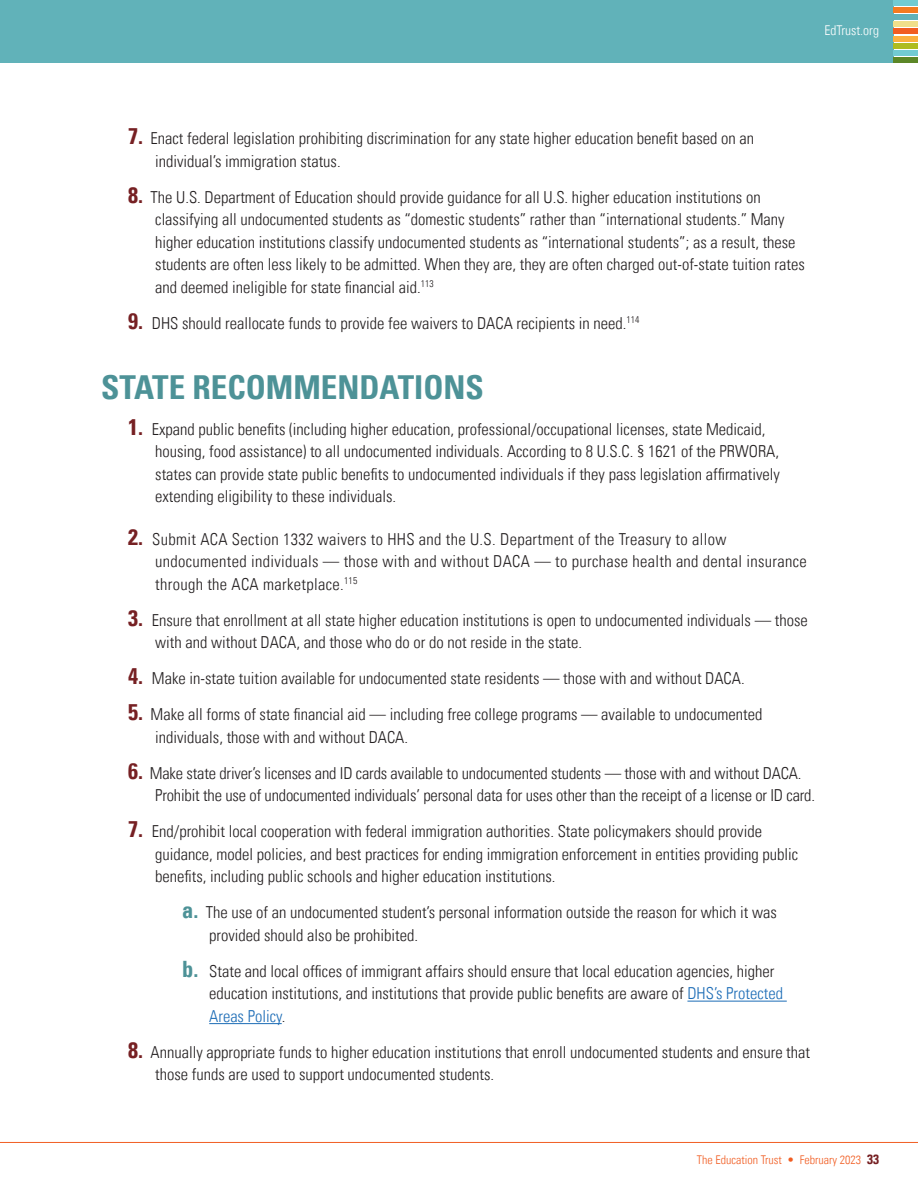
<style>
.page{position:relative;width:918px;height:1188px;background:#fff}
.page>*{position:absolute;margin:0;border:0;box-sizing:border-box;transform-origin:0 0}
.Heading_2{font:700 condensed 33px "Univers LT";color:#4d9297}
.List_Paragraph{font:300 condensed 16.5px/22.5px "Univers LT";color:#231f20}
.List_Paragraph-2{font:300 condensed 16.5px/22.5px "Univers LT";letter-spacing:.02em;color:#231f20}
.t1{font:300 condensed 13.5px "Univers LT";color:#fff}
.t2{font:300 condensed 12px "Univers LT";color:#f15d22}
.s1{font-weight:700;font-size:22.5px;color:#762023}
.s2{font-weight:700;font-size:22.5px;color:#4d9297}
.s3{color:#1c6cb6}
.s4{font-weight:700;font-size:13.5px;color:#762023}
</style>
<div class="page">
<hr style="left:0;top:1142px;width:918px;height:1px;background:#f15d22">
<div style="left:0;top:0;width:894px;height:63px;background:#61b2b9"></div>
<div style="left:894px;top:0;width:24px;height:5px;background:#72cbd2"></div>
<div style="left:894px;top:14px;width:24px;height:6px;background:#61b2b9"></div>
<div style="left:894px;top:7px;width:24px;height:5px;background:#f47b20"></div>
<div style="left:894px;top:22px;width:24px;height:5px;background:#f0df8a"></div>
<div style="left:894px;top:36px;width:24px;height:5px;background:#fbb03f"></div>
<div style="left:894px;top:29px;width:24px;height:5px;background:#f15d22"></div>
<div style="left:894px;top:43px;width:24px;height:5px;background:#aebc21"></div>
<div style="left:894px;top:58px;width:24px;height:5px;background:#5c8727"></div>
<div style="left:894px;top:50px;width:24px;height:5px;background:#72cbd2"></div>
<hr style="left:687px;top:1001px;width:100px;height:1px;background:#1c6cb6">
<hr style="left:209px;top:1023px;width:73px;height:1px;background:#1c6cb6">
<p class="t1" style="left:825px;top:22px;width:56px">EdTrust.org</p>
<p class="List_Paragraph" style="left:155px;top:127px;width:600px;text-indent:-27px"><span class="s1">7.</span> Enact federal legislation prohibiting discrimination for any state higher education benefit based on an individual’s immigration status.</p>
<p class="List_Paragraph" style="left:155px;top:186px;width:651px;text-indent:-27px"><span class="s1">8.</span> The U.S. Department of Education should provide guidance for all U.S. higher education institutions on classifying all undocumented students as “domestic students” rather than “international students.” Many higher education institutions classify undocumented students as “international students”; as a result, these students are often less likely to be admitted. When they are, they are often charged out-of-state tuition rates and deemed ineligible for state financial aid.<sup>113</sup></p>
<p class="List_Paragraph" style="left:128px;top:312px;width:513px"><span class="s1">9.</span> DHS should reallocate funds to provide fee waivers to DACA recipients in need.<sup>114</sup></p>
<p class="Heading_2" style="left:101px;top:367px;width:384px">STATE RECOMMENDATIONS</p>
<p class="List_Paragraph" style="left:155px;top:418px;width:626px;text-indent:-27px"><span class="s1">1.</span> Expand public benefits (including higher education, professional/occupational licenses, state Medicaid, housing, food assistance) to all undocumented individuals. According to 8 U.S.C. § 1621 of the PRWORA, states can provide state public benefits to undocumented individuals if they pass legislation affirmatively extending eligibility to these individuals.</p>
<p class="List_Paragraph-2" style="left:155px;top:528px;width:653px;text-indent:-27px"><span class="s1">2.</span> Submit ACA Section 1332 waivers to HHS and the U.S. Department of the Treasury to allow undocumented individuals — those with and without DACA — to purchase health and dental insurance through the ACA marketplace.<sup>115</sup></p>
<p class="List_Paragraph" style="left:155px;top:609px;width:654px;text-indent:-27px"><span class="s1">3.</span> Ensure that enrollment at all state higher education institutions is open to undocumented individuals — those with and without DACA, and those who do or do not reside in the state.</p>
<p class="List_Paragraph" style="left:128px;top:667px;width:618px"><span class="s1">4.</span> Make in-state tuition available for undocumented state residents — those with and without DACA.</p>
<p class="List_Paragraph" style="left:155px;top:703px;width:609px;text-indent:-27px"><span class="s1">5.</span> Make all forms of state financial aid — including free college programs — available to undocumented individuals, those with and without DACA.</p>
<p class="List_Paragraph" style="left:155px;top:762px;width:661px;text-indent:-27px"><span class="s1">6.</span> Make state driver’s licenses and ID cards available to undocumented students — those with and without DACA.<br>Prohibit the use of undocumented individuals’ personal data for uses other than the receipt of a license or ID card.</p>
<p class="List_Paragraph" style="left:155px;top:820px;width:645px;text-indent:-27px"><span class="s1">7.</span> End/prohibit local cooperation with federal immigration authorities. State policymakers should provide guidance, model policies, and best practices for ending immigration enforcement in entities providing public benefits, including public schools and higher education institutions.</p>
<p class="List_Paragraph" style="left:209px;top:901px;width:569px;text-indent:-27px"><span class="s2">a.</span> The use of an undocumented student’s personal information outside the reason for which it was provided should also be prohibited.</p>
<p class="List_Paragraph" style="left:209px;top:960px;width:575px;text-indent:-27px"><span class="s2">b.</span> State and local offices of immigrant affairs should ensure that local education agencies, higher education institutions, and institutions that provide public benefits are aware of <span class="s3">DHS’s Protected<br>Areas Policy</span>.</p>
<p class="List_Paragraph" style="left:155px;top:1041px;width:656px;text-indent:-27px"><span class="s1">8.</span> Annually appropriate funds to higher education institutions that enroll undocumented students and ensure that those funds are used to support undocumented students.</p>
<p class="t2" style="left:697px;top:1153px;width:184px">The Education Trust • February 2023 <span class="s4">33</span></p>
</div>
